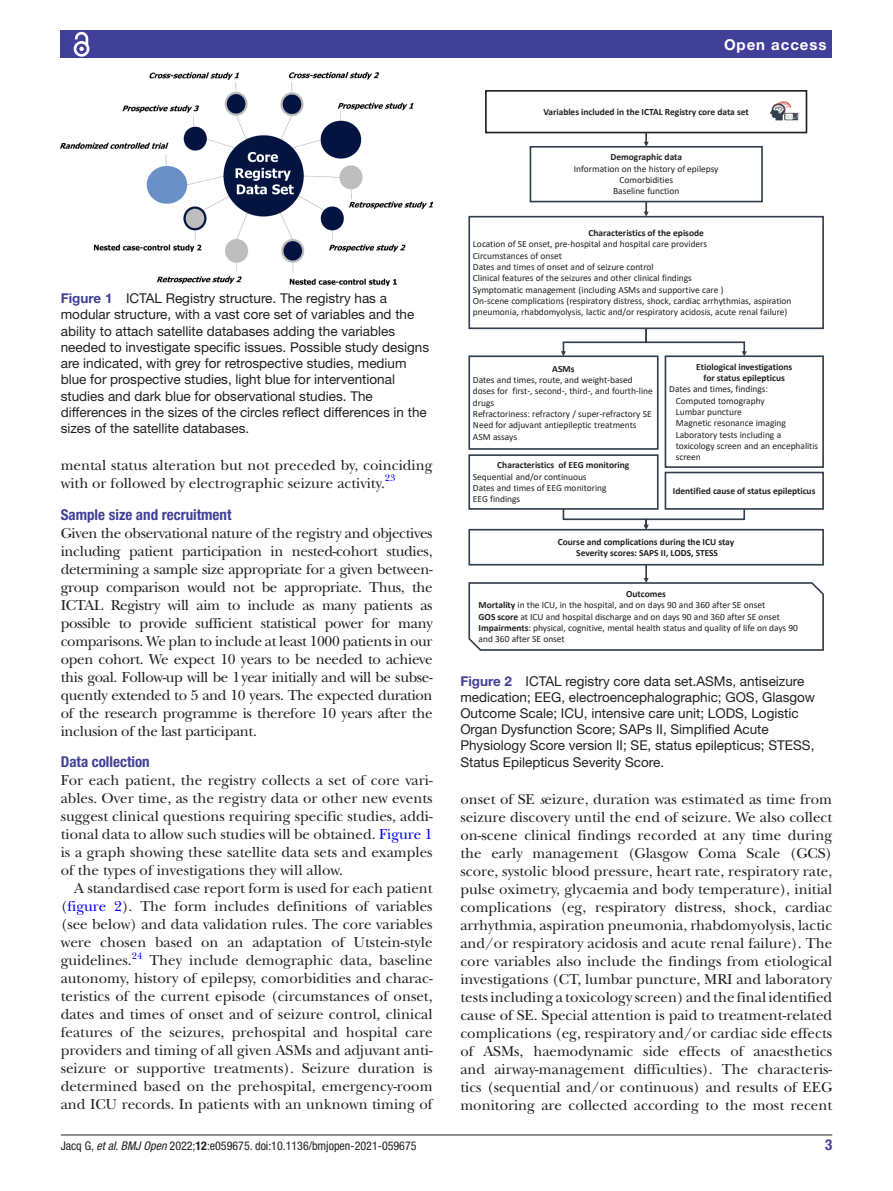
<style>
.page{position:relative;width:893px;height:1191px;background:#fff}
.page>*{position:absolute;margin:0;border:0;box-sizing:border-box;transform-origin:0 0}
.t1{font:15px/18px "New Baskerville";color:#231f20;text-align:justify}
.t2{font:700 condensed 15px "Helvetica Neue LT Std";color:#414099}
.t3{font:700 15px "Helvetica Neue LT Std";letter-spacing:.065em;color:#fff}
.t4{font:13.5px/16.2px "Helvetica Neue LT Std";color:#231f20}
.t5{font:condensed 12px "Helvetica Neue LT Std";color:#231f20}
.t6{font:9.9px "New Baskerville";color:#00f}
.t7{font:9.45px/11.4px "Calibri";letter-spacing:-.005em;color:#231f20}
.t8{font:700 9.45px/11.4px "Calibri";letter-spacing:-.005em;color:#231f20;text-align:center}
.s1{font-weight:700;color:#414099}
.s2{color:#00f}
.s3{font-weight:700}
.s4{font-style:italic}
</style>
<div class="page">
<hr style="left:61px;top:1134px;width:771px;height:1px;background:#231f20">
<div style="left:61px;top:31px;width:771px;height:27px;background:#414099"></div>
<svg style="left:73px;top:31px;width:17px;height:26px"></svg>
<img style="left:61px;top:73px;width:372px;height:212px">
<div style="left:485px;top:90px;width:322px;height:43px;border:2px solid #231f20"></div>
<div style="left:665px;top:355px;width:159px;height:113px;border:2px solid #323e4e"></div>
<div style="left:530px;top:146px;width:233px;height:56px;border:2px solid #323e4e"></div>
<div style="left:468px;top:355px;width:191px;height:95px;border:2px solid #323e4e"></div>
<div style="left:468px;top:454px;width:191px;height:56px;border:2px solid #323e4e"></div>
<img style="left:770px;top:101px;width:28px;height:20px">
<div style="left:468px;top:216px;width:356px;height:113px;border:2px solid #323e4e"></div>
<div style="left:665px;top:472px;width:159px;height:38px;border:2px solid #323e4e"></div>
<div style="left:468px;top:529px;width:356px;height:36px;border:2px solid #323e4e"></div>
<svg style="left:644px;top:201px;width:5px;height:16px"></svg>
<svg style="left:561px;top:328px;width:186px;height:28px"></svg>
<svg style="left:563px;top:509px;width:182px;height:20px"></svg>
<svg style="left:468px;top:565px;width:356px;height:86px"></svg>
<svg style="left:644px;top:132px;width:5px;height:15px"></svg>
<p class="t3" style="left:724px;top:35px;width:104px">Open access</p>
<p class="t8" style="left:543px;top:106px;width:207px">Variables included in the ICTAL Registry core data set</p>
<p class="t4" style="left:61px;top:290px;width:370px"><span class="s1">Figure 1</span> ICTAL Registry structure. The registry has a modular structure, with a vast core set of variables and the ability to attach satellite databases adding the variables needed to investigate specific issues. Possible study designs are indicated, with grey for retrospective studies, medium blue for prospective studies, light blue for interventional studies and dark blue for observational studies. The differences in the sizes of the circles reflect differences in the sizes of the satellite databases.</p>
<p class="t1" style="left:61px;top:456px;width:373px">mental status alteration but not preceded by, coinciding with or followed by electrographic seizure activity.</p>
<p class="t6" style="left:385px;top:472px;width:12px">23</p>
<p class="t2" style="left:61px;top:505px;width:172px">Sample size and recruitment</p>
<p class="t1" style="left:61px;top:524px;width:373px">Given the observational nature of the registry and objectives including patient participation in nested-cohort studies, determining a sample size appropriate for a given between&shy;group comparison would not be appropriate. Thus, the ICTAL Registry will aim to include as many patients as possible to provide sufficient statistical power for many comparisons. We plan to include at least 1000 patients in our open cohort. We expect 10 years to be needed to achieve this goal. Follow-up will be 1year initially and will be subse&shy;quently extended to 5 and 10 years. The expected duration of the research programme is therefore 10 years after the inclusion of the last participant.</p>
<p class="t2" style="left:61px;top:753px;width:91px">Data collection</p>
<p class="t1" style="left:61px;top:771px;width:373px">For each patient, the registry collects a set of core vari&shy;ables. Over time, as the registry data or other new events suggest clinical questions requiring specific studies, addi&shy;tional data to allow such studies will be obtained. <span class="s2">Figure 1 </span>is a graph showing these satellite data sets and examples of the types of investigations they will allow.</p>
<p class="t1" style="left:61px;top:879px;width:373px;text-indent:14px">A standardised case report form is used for each patient (<span class="s2">figure 2</span>). The form includes definitions of variables (see below) and data validation rules. The core variables were chosen based on an adaptation of Utstein-style guidelines.</p>
<p class="t6" style="left:132px;top:949px;width:12px">24</p>
<p class="t1" style="left:61px;top:951px;width:373px;text-indent:89px">They include demographic data, baseline autonomy, history of epilepsy, comorbidities and charac&shy;teristics of the current episode (circumstances of onset, dates and times of onset and of seizure control, clinical features of the seizures, prehospital and hospital care providers and timing of all given ASMs and adjuvant anti&shy;seizure or supportive treatments). Seizure duration is determined based on the prehospital, emergency-room and ICU records. In patients with an unknown timing of</p>
<p class="t8" style="left:610px;top:151px;width:73px">Demographic data</p>
<p class="t7" style="left:574px;top:163px;width:146px;text-align:center">Information on the history of epilepsy<br>Comorbidities<br>Baseline function</p>
<p class="t8" style="left:588px;top:227px;width:117px">Characteristics of the episode</p>
<p class="t7" style="left:473px;top:238px;width:320px">Location of SE onset, pre-hospital and hospital care providers<br>Circumstances of onset<br>Dates and times of onset and of seizure control<br>Clinical features of the seizures and other clinical findings<br>Symptomatic management (including ASMs and supportive care )<br>On-scene complications (respiratory distress, shock, cardiac arrhythmias, aspiration pneumonia, rhabdomyolysis, lactic and/or respiratory acidosis, acute renal failure)</p>
<p class="t8" style="left:552px;top:363px;width:24px">ASMs</p>
<p class="t7" style="left:473px;top:374px;width:181px">Dates and times, route, and weight-based doses for first-, second-, third-, and fourth-line drugs<br>Refractoriness: refractory / super-refractory SE Need for adjuvant antiepileptic treatments ASM assays</p>
<p class="t8" style="left:497px;top:459px;width:133px">Characteristics of EEG monitoring</p>
<p class="t7" style="left:473px;top:470px;width:135px">Sequential and/or continuous<br>Dates and times of EEG monitoring<br>EEG findings</p>
<p class="t8" style="left:696px;top:360px;width:97px">Etiological investigations for status epilepticus</p>
<p class="t7" style="left:676px;top:383px;width:144px;text-indent:-7px">Dates and times, findings:<br>Computed tomography<br>Lumbar puncture<br>Magnetic resonance imaging<br>Laboratory tests including a toxicology screen and an encephalitis screen</p>
<p class="t8" style="left:673px;top:485px;width:144px">Identified cause of status epilepticus</p>
<p class="t8" style="left:558px;top:536px;width:178px">Course and complications during the ICU stay<br>Severity scores: SAPS II, LODS, STESS</p>
<p class="t7" style="left:479px;top:588px;width:321px;text-indent:148px"><span class="s3">Outcomes<br>Mortality</span> in the ICU, in the hospital, and on days 90 and 360 after SE onset<br><span class="s3">GOS score</span> at ICU and hospital discharge and on days 90 and 360 after SE onset <span class="s3">Impairments</span>: physical, cognitive, mental health status and quality of life on days 90 and 360 after SE onset</p>
<p class="t4" style="left:460px;top:672px;width:356px"><span class="s1">Figure 2</span> ICTAL registry core data set.ASMs, antiseizure medication; EEG, electroencephalographic; GOS, Glasgow Outcome Scale; ICU, intensive care unit; LODS, Logistic Organ Dysfunction Score; SAPs II, Simplified Acute Physiology Score version II; SE, status epilepticus; STESS, Status Epilepticus Severity Score.</p>
<p class="t1" style="left:460px;top:790px;width:373px">onset of SE <span class="s4">s</span>eizure, duration was estimated as time from seizure discovery until the end of seizure. We also collect on-scene clinical findings recorded at any time during the early management (Glasgow Coma Scale (GCS) score, systolic blood pressure, heart rate, respiratory rate, pulse oximetry, glycaemia and body temperature), initial complications (eg, respiratory distress, shock, cardiac arrhythmia, aspiration pneumonia, rhabdomyolysis, lactic and/or respiratory acidosis and acute renal failure). The core variables also include the findings from etiological investigations (CT, lumbar puncture, MRI and laboratory tests including a toxicology screen) and the final identified cause of SE. Special attention is paid to treatment-related complications (eg, respiratory and/or cardiac side effects of ASMs, haemodynamic side effects of anaesthetics and airway-management difficulties). The characteris&shy;tics (sequential and/or continuous) and results of EEG monitoring are collected according to the most recent</p>
<p class="t5" style="left:61px;top:1138px;width:357px">Jacq G, <span class="s4">et al</span>. <span class="s4">BMJ Open</span> 2022;<span class="s3">12</span>:e059675. doi:10.1136/bmjopen-2021-059675</p>
<p class="t2" style="left:825px;top:1135px;width:9px">3</p>
</div>
